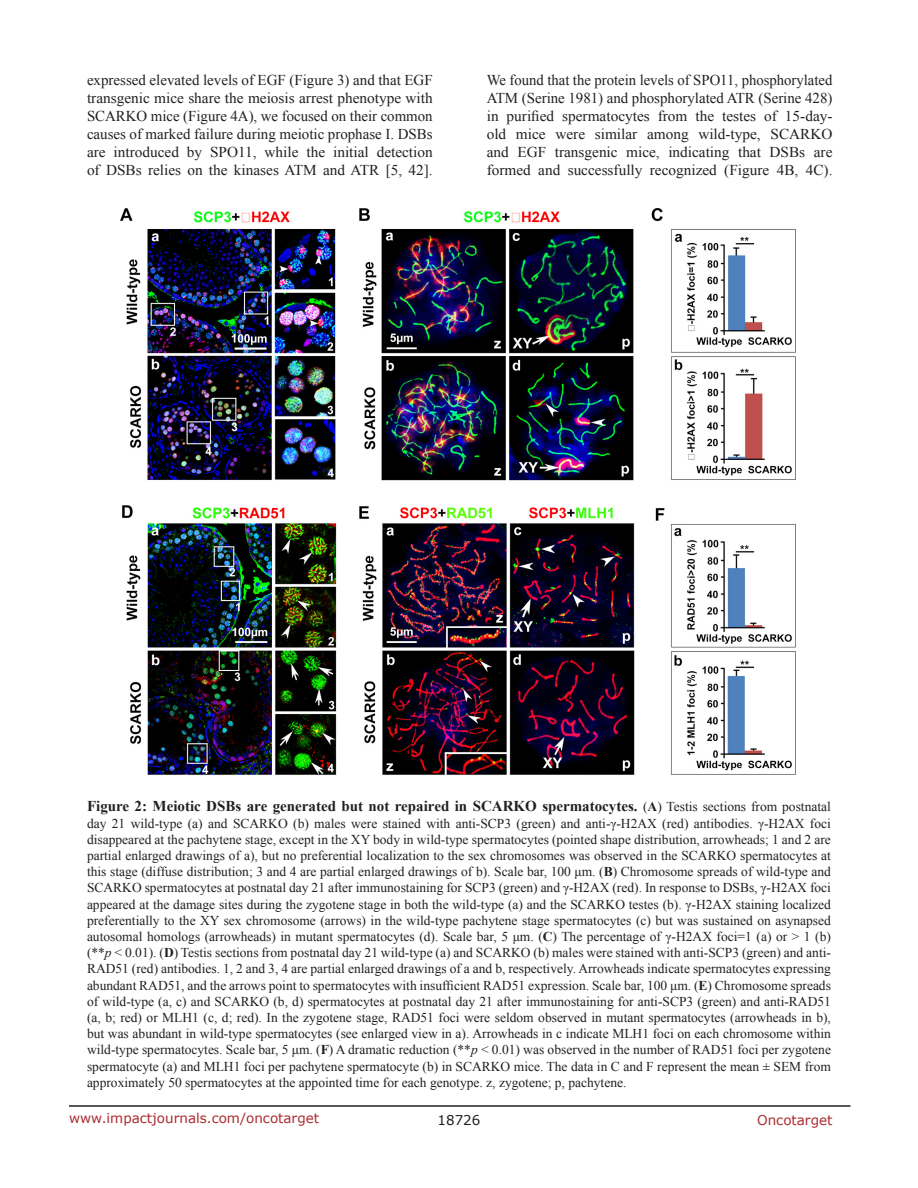
<style>
.page{position:relative;width:918px;height:1188px;background:#fff}
.page>*{position:absolute;margin:0;border:0;box-sizing:border-box;transform-origin:0 0}
.BodyText{font:15px/18px "Times New Roman";color:#231f20;text-align:justify}
.FigureText{font:700 15px "Times New Roman";color:#231f20}
.FigureText-2{font:13.5px/16.2px "Times New Roman";color:#231f20;text-align:justify}
.t1{font:13.5px "Verdana";color:#ac2b31}
.t2{font:13.5px "Verdana";color:#231f20}
.s1{font-weight:400;font-size:13.5px}
.s2{font-size:13.5px}
.s3{font-weight:700}
.s4{font-style:italic}
</style>
<div class="page">
<hr style="left:69px;top:1105px;width:781px;height:2px;background:#231f20">
<img style="left:121px;top:208px;width:674px;height:567px">
<p class="BodyText" style="left:87px;top:71px;width:347px">expressed elevated levels of EGF (Figure 3) and that EGF transgenic mice share the meiosis arrest phenotype with SCARKO mice (Figure 4A), we focused on their common causes of marked failure during meiotic prophase I. DSBs are introduced by SPO11, while the initial detection of DSBs relies on the kinases ATM and ATR [5, 42].</p>
<p class="BodyText" style="left:487px;top:71px;width:347px">We found that the protein levels of SPO11, phosphorylated ATM (Serine 1981) and phosphorylated ATR (Serine 428) in purified spermatocytes from the testes of 15-day&shy;old mice were similar among wild-type, SCARKO and EGF transgenic mice, indicating that DSBs are formed and successfully recognized (Figure 4B, 4C).</p>
<p class="FigureText" style="left:87px;top:796px;width:745px">Figure 2: Meiotic DSBs are generated but not repaired in SCARKO spermatocytes. <span class="s1">(</span><span class="s2">A</span><span class="s1">) Testis sections from postnatal</span></p>
<p class="FigureText-2" style="left:87px;top:815px;width:746px">day 21 wild-type (a) and SCARKO (b) males were stained with anti-SCP3 (green) and anti-γ-H2AX (red) antibodies. γ-H2AX foci disappeared at the pachytene stage, except in the XY body in wild-type spermatocytes (pointed shape distribution, arrowheads; 1 and 2 are partial enlarged drawings of a), but no preferential localization to the sex chromosomes was observed in the SCARKO spermatocytes at this stage (diffuse distribution; 3 and 4 are partial enlarged drawings of b). Scale bar, 100 μm. (<span class="s3">B</span>) Chromosome spreads of wild-type and SCARKO spermatocytes at postnatal day 21 after immunostaining for SCP3 (green) and γ-H2AX (red). In response to DSBs, γ-H2AX foci appeared at the damage sites during the zygotene stage in both the wild-type (a) and the SCARKO testes (b). γ-H2AX staining localized preferentially to the XY sex chromosome (arrows) in the wild-type pachytene stage spermatocytes (c) but was sustained on asynapsed autosomal homologs (arrowheads) in mutant spermatocytes (d). Scale bar, 5 μm. (<span class="s3">C</span>) The percentage of γ-H2AX foci=1 (a) or &gt; 1 (b) (**<span class="s4">p</span> &lt; 0.01). (<span class="s3">D</span>) Testis sections from postnatal day 21 wild-type (a) and SCARKO (b) males were stained with anti-SCP3 (green) and anti-RAD51 (red) antibodies. 1, 2 and 3, 4 are partial enlarged drawings of a and b, respectively. Arrowheads indicate spermatocytes expressing abundant RAD51, and the arrows point to spermatocytes with insufficient RAD51 expression. Scale bar, 100 μm. (<span class="s3">E</span>) Chromosome spreads of wild-type (a, c) and SCARKO (b, d) spermatocytes at postnatal day 21 after immunostaining for anti-SCP3 (green) and anti-RAD51 (a, b; red) or MLH1 (c, d; red). In the zygotene stage, RAD51 foci were seldom observed in mutant spermatocytes (arrowheads in b), but was abundant in wild-type spermatocytes (see enlarged view in a). Arrowheads in c indicate MLH1 foci on each chromosome within wild-type spermatocytes. Scale bar, 5 μm. (<span class="s3">F</span>) A dramatic reduction (**<span class="s4">p</span> &lt; 0.01) was observed in the number of RAD51 foci per zygotene spermatocyte (a) and MLH1 foci per pachytene spermatocyte (b) in SCARKO mice. The data in C and F represent the mean ± SEM from approximately 50 spermatocytes at the appointed time for each genotype. z, zygotene; p, pachytene.</p>
<p class="t1" style="left:69px;top:1109px;width:252px">www.impactjournals.com/oncotarget</p>
<p class="t2" style="left:438px;top:1111px;width:44px">18726</p>
<p class="t1" style="left:757px;top:1111px;width:77px">Oncotarget</p>
</div>
